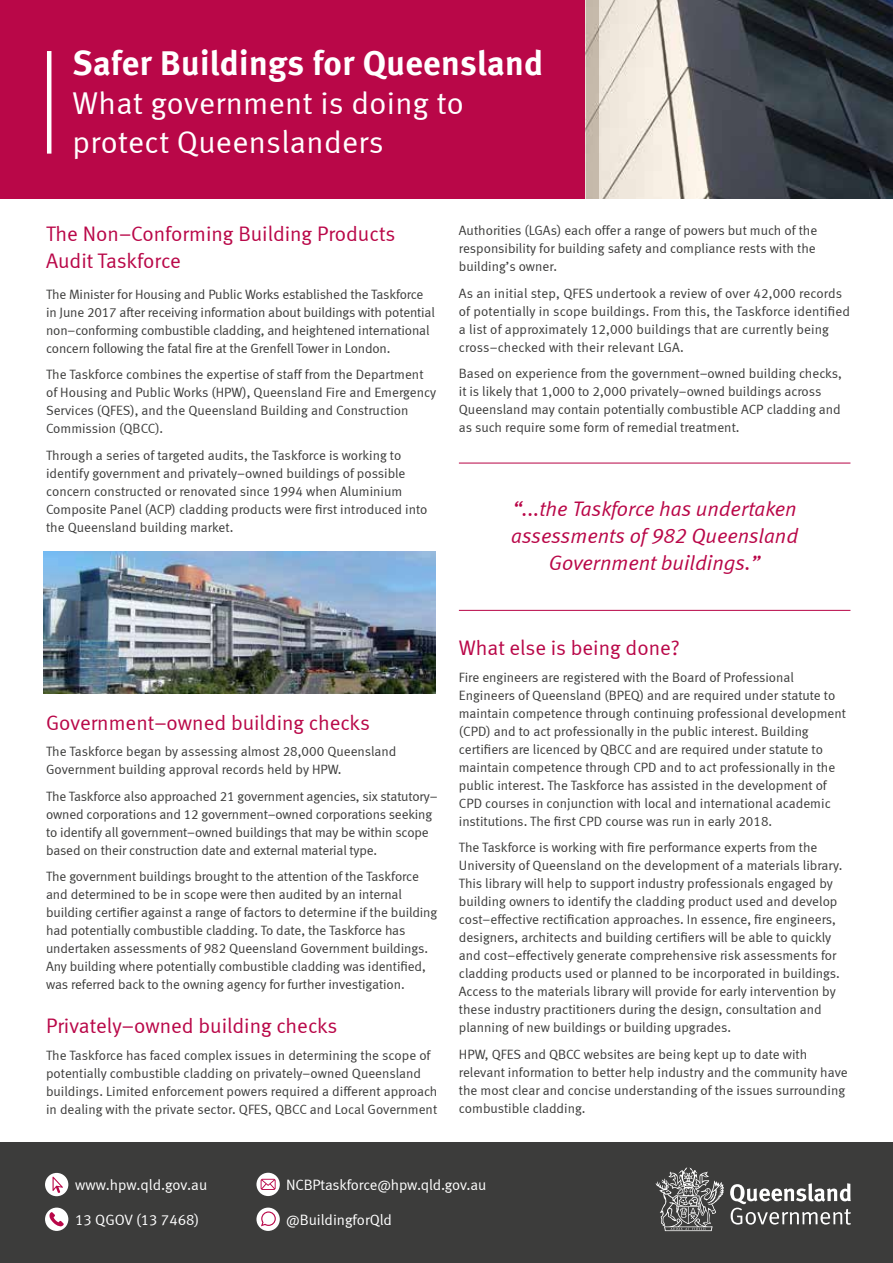
<style>
.page{position:relative;width:893px;height:1263px;background:#fff}
.page>*{position:absolute;margin:0;border:0;box-sizing:border-box;transform-origin:0 0}
.t1{font:34.5px "Meta Bold LF";letter-spacing:.01em;color:#fff}
.t2{font:31.5px/39px "Meta Normal LF";letter-spacing:.01em;color:#fff}
.t3{font:21px/27px "Meta Normal LF";color:#b90748}
.t4{font:italic 21px/27px "Meta Normal LF";color:#b90748;text-align:center}
.t5{font:15px "Meta Normal LF";letter-spacing:-.005em;color:#fff}
.t6{font:13.5px/18px "Meta Normal LF";letter-spacing:-.005em;color:#3c3c3b}
</style>
<div class="page">
<div style="left:0;top:0;width:586px;height:199px;background:#b90748"></div>
<hr style="left:47px;top:51px;width:4px;height:103px;background:#fff">
<div style="left:0;top:1143px;width:893px;height:120px;background:#3c3c3b"></div>
<svg style="left:730px;top:1183px;width:121px;height:42px"></svg>
<svg style="left:656px;top:1167px;width:68px;height:64px"></svg>
<img style="left:599px;top:0;width:294px;height:199px">
<div style="left:586px;top:0;width:13px;height:199px;background:#c5b9aa"></div>
<div style="left:45px;top:1207px;width:23px;height:24px;background:#fff;border-radius:50%"></div>
<svg style="left:49px;top:1212px;width:15px;height:15px"></svg>
<div style="left:45px;top:1173px;width:23px;height:23px;background:#fff;border-radius:50%"></div>
<svg style="left:53px;top:1176px;width:10px;height:17px"></svg>
<svg style="left:256px;top:1173px;width:24px;height:23px"></svg>
<svg style="left:261px;top:1179px;width:15px;height:11px"></svg>
<svg style="left:256px;top:1207px;width:24px;height:24px"></svg>
<svg style="left:261px;top:1211px;width:15px;height:15px"></svg>
<img style="left:44px;top:552px;width:391px;height:142px">
<hr style="left:459px;top:462px;width:391px;height:2px;background:#b90748">
<hr style="left:459px;top:610px;width:391px;height:1px;background:#b90748">
<h1 class="t1" style="left:73px;top:42px;width:472px">Safer Buildings for Queensland</h1>
<h2 class="t2" style="left:73px;top:83px;width:393px">What government is doing to protect Queenslanders</h2>
<h3 class="t3" style="left:46px;top:220px;width:351px">The Non–Conforming Building Products<br>Audit Taskforce</h3>
<p class="t6" style="left:46px;top:285px;width:390px">The Minister for Housing and Public Works established the Taskforce in June 2017 after receiving information about buildings with potential non–conforming combustible cladding, and heightened international concern following the fatal fire at the Grenfell Tower in London.</p>
<p class="t6" style="left:46px;top:366px;width:392px">The Taskforce combines the expertise of staff from the Department of Housing and Public Works (HPW), Queensland Fire and Emergency Services (QFES), and the Queensland Building and Construction Commission (QBCC).</p>
<p class="t6" style="left:46px;top:446px;width:383px">Through a series of targeted audits, the Taskforce is working to identify government and privately–owned buildings of possible concern constructed or renovated since 1994 when Aluminium Composite Panel (ACP) cladding products were first introduced into the Queensland building market.</p>
<p class="t6" style="left:459px;top:221px;width:360px;text-align:justify">Authorities (LGAs) each offer a range of powers but much of the responsibility for building safety and compliance rests with the building’s owner.</p>
<p class="t6" style="left:459px;top:284px;width:393px">As an initial step, QFES undertook a review of over 42,000 records of potentially in scope buildings. From this, the Taskforce identified a list of approximately 12,000 buildings that are currently being cross–checked with their relevant LGA.</p>
<p class="t6" style="left:459px;top:364px;width:385px">Based on experience from the government–owned building checks, it is likely that 1,000 to 2,000 privately–owned buildings across Queensland may contain potentially combustible ACP cladding and as such require some form of remedial treatment.</p>
<h3 class="t4" style="left:511px;top:495px;width:288px">“...the Taskforce has undertaken assessments of 982 Queensland<br>Government buildings.”</h3>
<h3 class="t3" style="left:46px;top:708px;width:325px">Government–owned building checks</h3>
<p class="t6" style="left:46px;top:742px;width:352px">The Taskforce began by assessing almost 28,000 Queensland<br>Government building approval records held by HPW.</p>
<p class="t6" style="left:46px;top:787px;width:393px">The Taskforce also approached 21 government agencies, six statutory– owned corporations and 12 government–owned corporations seeking to identify all government–owned buildings that may be within scope based on their construction date and external material type.</p>
<p class="t6" style="left:46px;top:867px;width:393px">The government buildings brought to the attention of the Taskforce and determined to be in scope were then audited by an internal building certifier against a range of factors to determine if the building had potentially combustible cladding. To date, the Taskforce has undertaken assessments of 982 Queensland Government buildings.<br>Any building where potentially combustible cladding was identified, was referred back to the owning agency for further investigation.</p>
<h3 class="t3" style="left:46px;top:1012px;width:293px">Privately–owned building checks</h3>
<p class="t6" style="left:46px;top:1046px;width:393px">The Taskforce has faced complex issues in determining the scope of potentially combustible cladding on privately–owned Queensland buildings. Limited enforcement powers required a different approach in dealing with the private sector. QFES, QBCC and Local Government</p>
<h3 class="t3" style="left:459px;top:634px;width:222px">What else is being done?</h3>
<p class="t6" style="left:459px;top:668px;width:389px">Fire engineers are registered with the Board of Professional Engineers of Queensland (BPEQ) and are required under statute to maintain competence through continuing professional development (CPD) and to act professionally in the public interest. Building certifiers are licenced by QBCC and are required under statute to maintain competence through CPD and to act professionally in the public interest. The Taskforce has assisted in the development of CPD courses in conjunction with local and international academic institutions. The first CPD course was run in early 2018.</p>
<p class="t6" style="left:459px;top:838px;width:385px">The Taskforce is working with fire performance experts from the University of Queensland on the development of a materials library.<br>This library will help to support industry professionals engaged by building owners to identify the cladding product used and develop cost–effective rectification approaches. In essence, fire engineers, designers, architects and building certifiers will be able to quickly and cost–effectively generate comprehensive risk assessments for cladding products used or planned to be incorporated in buildings.<br>Access to the materials library will provide for early intervention by these industry practitioners during the design, consultation and planning of new buildings or building upgrades.</p>
<p class="t6" style="left:459px;top:1045px;width:390px">HPW, QFES and QBCC websites are being kept up to date with relevant information to better help industry and the community have the most clear and concise understanding of the issues surrounding combustible cladding.</p>
<p class="t5" style="left:75px;top:1176px;width:134px">www.hpw.qld.gov.au</p>
<p class="t5" style="left:75px;top:1211px;width:126px">13 QGOV (13 7468)</p>
<p class="t5" style="left:286px;top:1176px;width:202px">NCBPtaskforce@hpw.qld.gov.au</p>
<p class="t5" style="left:286px;top:1211px;width:107px">@BuildingforQld</p>
</div>
